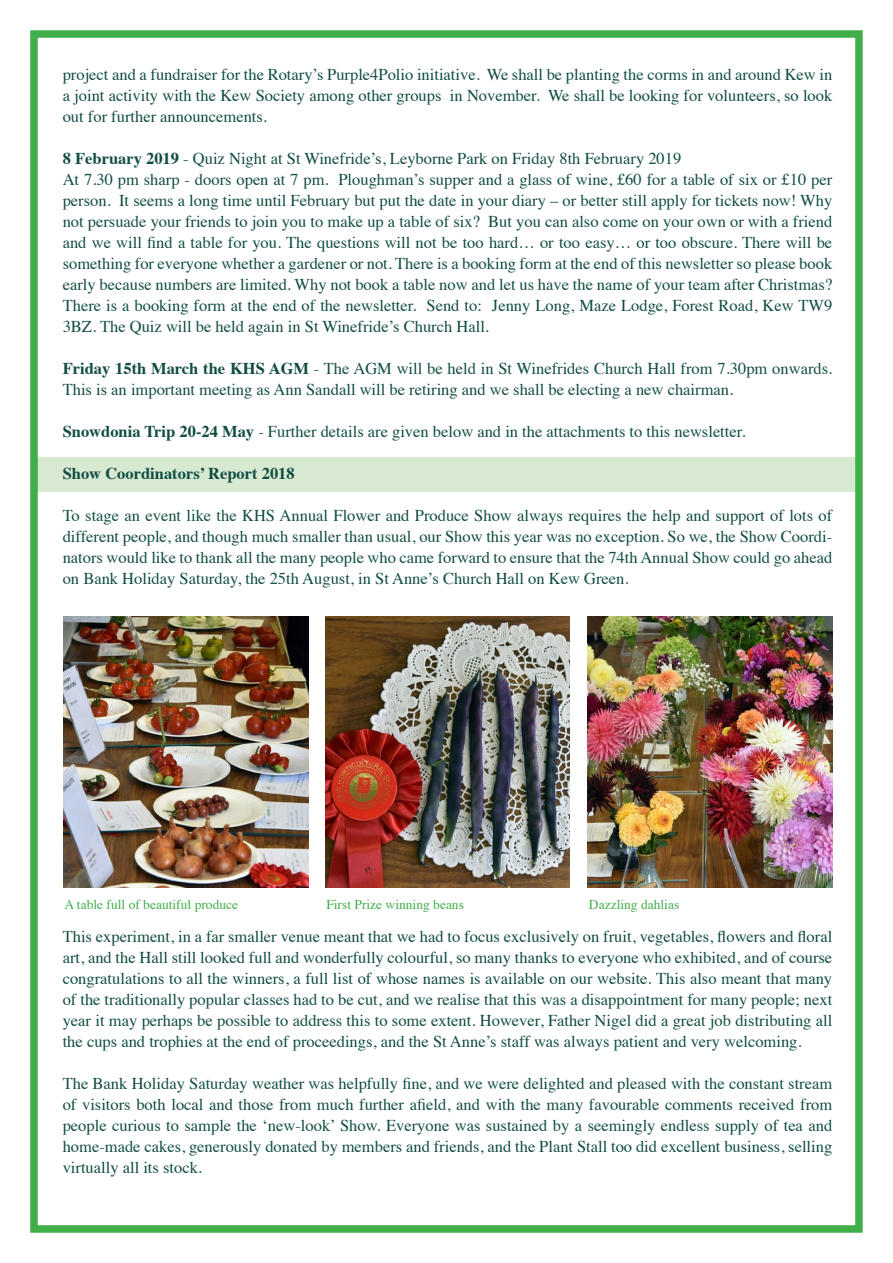
<style>
.page{position:relative;width:893px;height:1263px;background:#fff}
.page>*{position:absolute;margin:0;border:0;box-sizing:border-box;transform-origin:0 0}
.t1{font:16.5px/21px "Times";color:#114d43;text-align:justify}
.t2{font:700 16.5px "Times";color:#114d43}
.t3{font:13.5px "Times";color:#40ae49}
.s1{font-weight:700}
</style>
<div class="page">
<div style="left:34px;top:458px;width:825px;height:34px;background:#d8e9d2"></div>
<div style="left:30px;top:30px;width:833px;height:1203px;border:8px solid #40ae49"></div>
<img style="left:64px;top:617px;width:244px;height:271px">
<img style="left:588px;top:617px;width:244px;height:271px">
<img style="left:325px;top:617px;width:245px;height:271px">
<p class="t1" style="left:63px;top:63px;width:771px">project and a fundraiser for the Rotary’s Purple4Polio initiative. We shall be planting the corms in and around Kew in a joint activity with the Kew Society among other groups in November. We shall be looking for volunteers, so look out for further announcements.</p>
<p class="t1" style="left:63px;top:147px;width:620px"><span class="s1">8 February 2019</span> - Quiz Night at St Winefride’s, Leyborne Park on Friday 8th February 2019</p>
<p class="t1" style="left:63px;top:168px;width:771px">At 7.30 pm sharp - doors open at 7 pm. Ploughman’s supper and a glass of wine, £60 for a table of six or £10 per person. It seems a long time until February but put the date in your diary – or better still apply for tickets now! Why not persuade your friends to join you to make up a table of six? But you can also come on your own or with a friend and we will find a table for you. The questions will not be too hard… or too easy… or too obscure. There will be something for everyone whether a gardener or not. There is a booking form at the end of this newsletter so please book early because numbers are limited. Why not book a table now and let us have the name of your team after Christmas?<br>There is a booking form at the end of the newsletter. Send to: Jenny Long, Maze Lodge, Forest Road, Kew TW9<br>3BZ. The Quiz will be held again in St Winefride’s Church Hall.</p>
<p class="t1" style="left:63px;top:357px;width:771px"><span class="s1">Friday 15th March the KHS AGM</span> - The AGM will be held in St Winefrides Church Hall from 7.30pm onwards.<br>This is an important meeting as Ann Sandall will be retiring and we shall be electing a new chairman.</p>
<p class="t1" style="left:63px;top:420px;width:684px"><span class="s1">Snowdonia Trip 20-24 May</span> - Further details are given below and in the attachments to this newsletter.</p>
<p class="t2" style="left:63px;top:458px;width:234px">Show Coordinators’ Report 2018</p>
<p class="t1" style="left:63px;top:504px;width:771px">To stage an event like the KHS Annual Flower and Produce Show always requires the help and support of lots of different people, and though much smaller than usual, our Show this year was no exception. So we, the Show Coordi&shy;nators would like to thank all the many people who came forward to ensure that the 74th Annual Show could go ahead on Bank Holiday Saturday, the 25th August, in St Anne’s Church Hall on Kew Green.</p>
<p class="t3" style="left:65px;top:892px;width:175px">A table full of beautiful produce</p>
<p class="t3" style="left:326px;top:892px;width:139px">First Prize winning beans</p>
<p class="t3" style="left:589px;top:892px;width:92px">Dazzling dahlias</p>
<p class="t1" style="left:63px;top:924px;width:771px">This experiment, in a far smaller venue meant that we had to focus exclusively on fruit, vegetables, flowers and floral art, and the Hall still looked full and wonderfully colourful, so many thanks to everyone who exhibited, and of course congratulations to all the winners, a full list of whose names is available on our website. This also meant that many of the traditionally popular classes had to be cut, and we realise that this was a disappointment for many people; next year it may perhaps be possible to address this to some extent. However, Father Nigel did a great job distributing all the cups and trophies at the end of proceedings, and the St Anne’s staff was always patient and very welcoming.</p>
<p class="t1" style="left:63px;top:1071px;width:771px">The Bank Holiday Saturday weather was helpfully fine, and we were delighted and pleased with the constant stream of visitors both local and those from much further afield, and with the many favourable comments received from people curious to sample the ‘new-look’ Show. Everyone was sustained by a seemingly endless supply of tea and home-made cakes, generously donated by members and friends, and the Plant Stall too did excellent business, selling virtually all its stock.</p>
</div>
